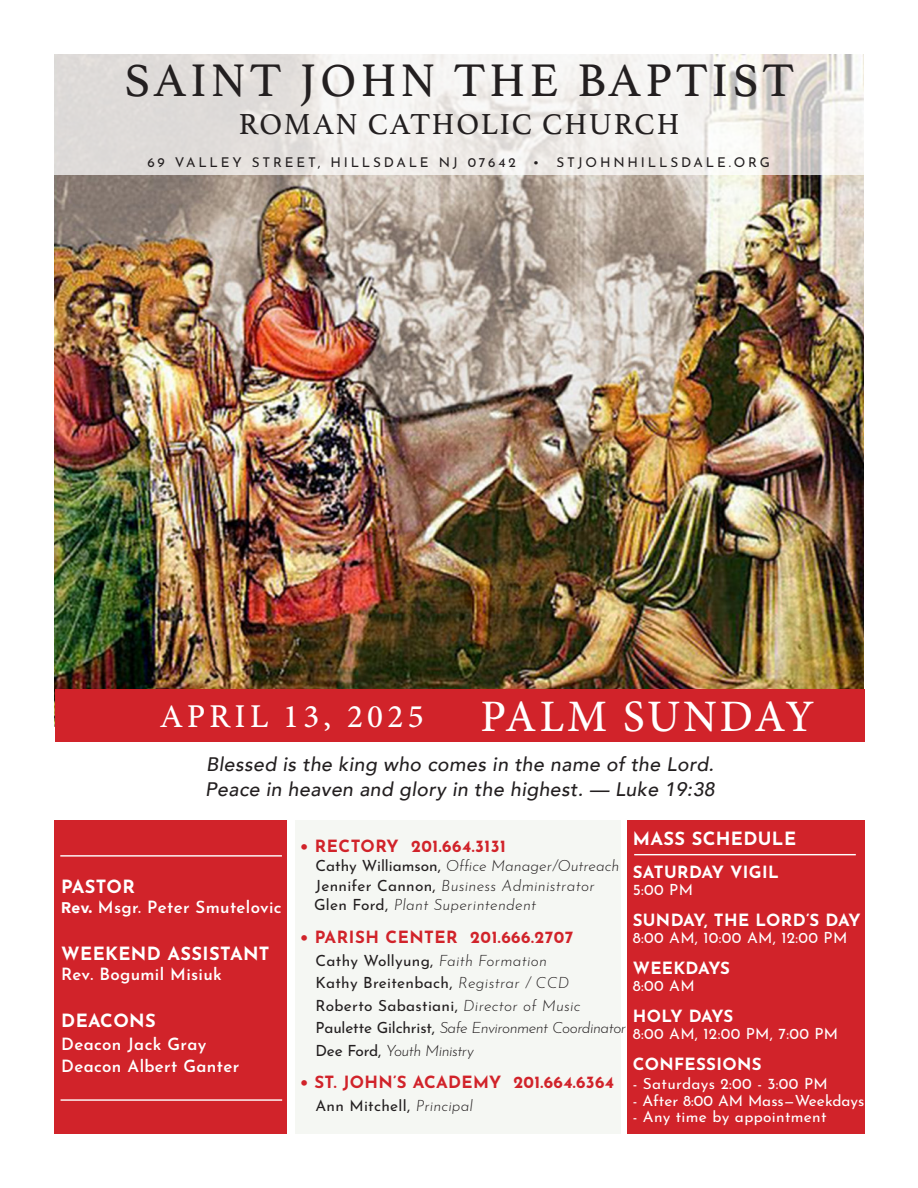
<style>
.page{position:relative;width:918px;height:1188px;background:#fff}
.page>*{position:absolute;margin:0;border:0;box-sizing:border-box;transform-origin:0 0}
.t1{font:48px "Athelas";letter-spacing:.09em;color:#231f20}
.t2{font:500 45px "Minion Pro";letter-spacing:.06em;color:#fff}
.t3{font:500 33px "Minion Pro";letter-spacing:.13em;color:#fff}
.t4{font:30.45px "Athelas";letter-spacing:.06em;color:#231f20}
.t5{font:italic 500 19.5px/25.5px "Avenir";letter-spacing:.02em;color:#231f20}
.t6{font:700 18.15px "Josefin Sans";letter-spacing:.02em;color:#fff}
.t7{font:700 16.8px "Josefin Sans";letter-spacing:.03em;color:#d1232a}
.t8{font:600 16.8px/22.5px "Josefin Sans";letter-spacing:.02em;color:#fff}
.t9{font:700 16.8px "Josefin Sans";letter-spacing:.02em;color:#fff}
.t10{font:700 16.8px "Josefin Sans";letter-spacing:-.025em;color:#fff}
.t11{font:italic 300 15.45px/22.5px "Josefin Sans";letter-spacing:-.03em;color:#231f20}
.t12{font:15.45px "Josefin Sans";letter-spacing:.02em;color:#fff}
.t13{font:italic 300 15.45px/19.5px "Josefin Sans";color:#231f20}
.t14{font:15.45px "Josefin Sans";letter-spacing:.02em;color:#231f20}
.t15{font:italic 300 15.45px "Josefin Sans";letter-spacing:.02em;color:#231f20}
.t16{font:15.45px "Josefin Sans";color:#fff}
.t17{font:13.5px "Josefin Sans";letter-spacing:.21em;color:#231f20}
.s1{font-family:"Athelas";font-weight:400}
.s2{font-weight:400;font-style:normal}
.s3{font-weight:300;font-style:italic}
.s4{font-family:"Avenir";font-weight:900;font-size:15.45px}
</style>
<div class="page">
<div style="left:627px;top:820px;width:238px;height:314px;background:#d1232a"></div>
<div style="left:296px;top:820px;width:325px;height:313px;background:#f5f7f3"></div>
<div style="left:54px;top:820px;width:232px;height:313px;background:#d1232a"></div>
<hr style="left:634px;top:854px;width:222px;height:1px;background:#fff">
<hr style="left:60px;top:855px;width:222px;height:2px;background:#fff">
<hr style="left:61px;top:1099px;width:221px;height:2px;background:#fff">
<img style="left:55px;top:54px;width:809px;height:635px">
<div style="left:55px;top:689px;width:809px;height:52px;background:#d1232a"></div>
<svg style="left:55px;top:55px;width:809px;height:120px"></svg>
<p class="t1" style="left:124px;top:42px;width:671px">SAINT JOHN THE BAPTIST</p>
<p class="t4" style="left:239px;top:100px;width:442px">ROMAN CATHOLIC CHURCH</p>
<p class="t17" style="left:147px;top:151px;width:370px">69 VALLEY STREET, HILLSDALE NJ 07642</p>
<p class="t17" style="left:533px;top:151px;width:238px">• STJOHNHILLSDALE.ORG</p>
<p class="t3" style="left:160px;top:694px;width:265px"><span class="s1">APRIL</span> 13, 2025</p>
<p class="t2" style="left:481px;top:686px;width:335px">PALM SUNDAY</p>
<p class="t5" style="left:205px;top:751px;width:511px">Blessed is the king who comes in the name of the Lord.<br>Peace in heaven and glory in the highest. — Luke 19:38</p>
<p class="t7" style="left:300px;top:831px;width:208px">• RECTORY 201.664.3131</p>
<p class="t13" style="left:315px;top:855px;width:305px"><span class="s2">Cathy Williamson,</span> Office Manager/Outreach<br><span class="s2">Jennifer Cannon,</span> Business Administrator</p>
<p class="t15" style="left:314px;top:892px;width:224px"><span class="s2">Glen Ford,</span> Plant Superintendent</p>
<p class="t7" style="left:300px;top:922px;width:275px">• PARISH CENTER 201.666.2707</p>
<p class="t14" style="left:315px;top:948px;width:233px">Cathy Wollyung, <span class="s3">Faith Formation</span></p>
<p class="t11" style="left:315px;top:970px;width:312px"><span class="s2">Kathy Breitenbach,</span> Registrar / CCD <span class="s2">Roberto Sabastiani,</span> Director of Music <span class="s2">Paulette Gilchrist,</span> Safe Environment Coordinator <span class="s2">Dee Ford,</span> Youth Ministry</p>
<p class="t7" style="left:300px;top:1067px;width:316px">• ST. JOHN’S ACADEMY 201.664.6364</p>
<p class="t14" style="left:315px;top:1092px;width:159px">Ann Mitchell, <span class="s3">Principal</span></p>
<p class="t6" style="left:633px;top:822px;width:165px">MASS SCHEDULE</p>
<p class="t9" style="left:633px;top:857px;width:148px">SATURDAY VIGIL</p>
<p class="t12" style="left:633px;top:876px;width:62px">5:00 PM</p>
<p class="t9" style="left:633px;top:905px;width:229px">SUNDAY, THE LORD’S DAY</p>
<p class="t12" style="left:633px;top:924px;width:216px">8:00 AM, 10:00 AM, 12:00 PM</p>
<p class="t9" style="left:633px;top:953px;width:99px">WEEKDAYS</p>
<p class="t12" style="left:633px;top:973px;width:63px">8:00 AM</p>
<p class="t10" style="left:633px;top:1001px;width:102px">HOLY DAYS</p>
<p class="t12" style="left:633px;top:1021px;width:207px">8:00 AM, 12:00 PM, 7:00 PM</p>
<p class="t9" style="left:633px;top:1049px;width:130px">CONFESSIONS</p>
<p class="t12" style="left:633px;top:1070px;width:197px">- Saturdays 2:00 - 3:00 PM</p>
<p class="t16" style="left:633px;top:1087px;width:233px">- After 8:00 AM Mass—Weekdays</p>
<p class="t12" style="left:633px;top:1104px;width:195px">- Any time by appointment</p>
<p class="t6" style="left:61px;top:870px;width:75px">PASTOR</p>
<p class="t8" style="left:61px;top:894px;width:222px"><span class="s4">Rev.</span> Msgr. Peter Smutelovic</p>
<p class="t6" style="left:61px;top:938px;width:210px">WEEKEND ASSISTANT</p>
<p class="t8" style="left:61px;top:961px;width:162px">Rev. Bogumil Misiuk</p>
<p class="t6" style="left:61px;top:1005px;width:96px">DEACONS</p>
<p class="t8" style="left:61px;top:1031px;width:180px">Deacon Jack Gray<br>Deacon Albert Ganter</p>
</div>
